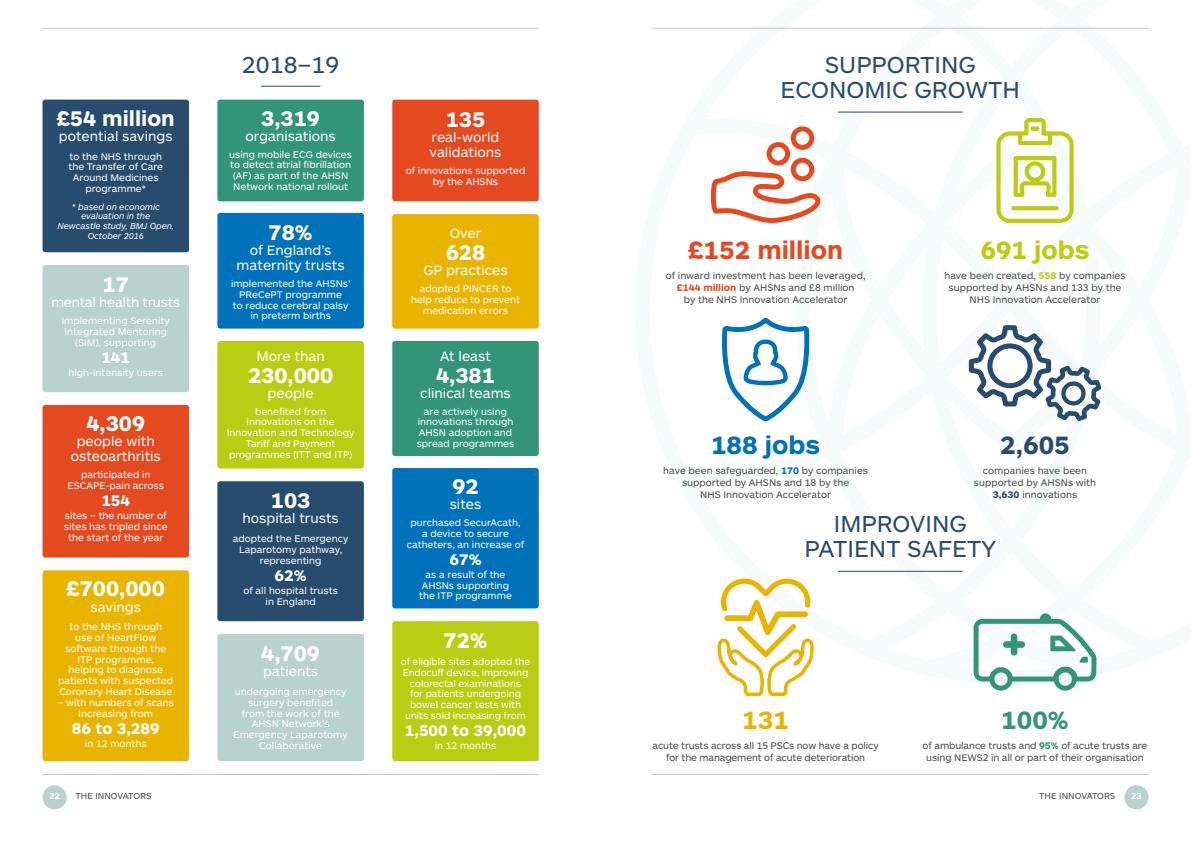
<style>
.page{position:relative;width:1191px;height:842px;background:#fff}
.page>*{position:absolute;margin:0;border:0;box-sizing:border-box;transform-origin:0 0}
.t1{font:700 26px "ARS Maquette";color:#e44920}
.t2{font:700 26px "ARS Maquette";color:#b9ce12}
.t3{font:700 26px "ARS Maquette";color:#0072bb}
.t4{font:700 26px "ARS Maquette";color:#274c6e}
.t5{font:700 26px "ARS Maquette";color:#339578}
.t6{font:700 26px "ARS Maquette";color:#e9b400}
.t7{font:24px/25.9px "ARS Maquette";color:#274c6e;text-align:center}
.t8{font:700 22px "ARS Maquette";color:#fff}
.t9{font:700 16px "ARS Maquette";color:#fff}
.t10{font:14px/15.1px "ARS Maquette";color:#fff;text-align:center}
.t11{font:10px/10.8px "ARS Maquette";color:#fff;text-align:center}
.t12{font:10px/12px "ARS Maquette";color:#4a4a49;text-align:center}
.t13{font:italic 9px/9.7px "ARS Maquette";letter-spacing:-.01em;color:#fff;text-align:center}
.t14{font:9px "ARS Maquette";color:#4a4a49}
.t15{font:700 9px "ARS Maquette";color:#fff}
.s1{font-weight:700;color:#e44920}
.s2{font-weight:700;color:#0072bb}
.s3{font-weight:700;color:#b9ce12}
.s4{font-weight:700;color:#274c6e}
.s5{font-weight:700;color:#339578}
</style>
<div class="page">
<hr style="left:43px;top:28px;width:496px;height:1px;background:#cac7c7">
<hr style="left:43px;top:774px;width:496px;height:1px;background:#cac7c7">
<hr style="left:652px;top:774px;width:496px;height:1px;background:#cac7c7">
<hr style="left:652px;top:28px;width:496px;height:1px;background:#cac7c7">
<div style="left:43px;top:785px;width:24px;height:24px;background:#b8d2cd;border-radius:50%"></div>
<div style="left:1124px;top:785px;width:24px;height:24px;background:#b8d2cd;border-radius:50%"></div>
<svg style="left:711px;top:126px;width:109px;height:97px"></svg>
<svg style="left:996px;top:118px;width:77px;height:105px"></svg>
<svg style="left:973px;top:613px;width:123px;height:78px"></svg>
<svg style="left:718px;top:578px;width:95px;height:119px"></svg>
<hr style="left:838px;top:571px;width:124px;height:1px;background:#274c6e">
<hr style="left:838px;top:112px;width:124px;height:1px;background:#274c6e">
<hr style="left:261px;top:86px;width:59px;height:1px;background:#274c6e">
<svg style="left:722px;top:317px;width:88px;height:105px"></svg>
<svg style="left:968px;top:325px;width:133px;height:96px"></svg>
<div style="left:392px;top:621px;width:147px;height:140px;background:#b9ce12;border-radius:3px"></div>
<div style="left:43px;top:100px;width:146px;height:152px;background:#274c6e;border-radius:3px"></div>
<div style="left:217px;top:100px;width:147px;height:101px;background:#339578;border-radius:3px"></div>
<div style="left:392px;top:341px;width:147px;height:115px;background:#339578;border-radius:3px"></div>
<div style="left:217px;top:213px;width:147px;height:116px;background:#0072bb;border-radius:3px"></div>
<div style="left:43px;top:570px;width:146px;height:191px;background:#e9b400;border-radius:3px"></div>
<div style="left:392px;top:100px;width:147px;height:101px;background:#e44920;border-radius:3px"></div>
<div style="left:392px;top:214px;width:147px;height:115px;background:#e9b400;border-radius:3px"></div>
<div style="left:43px;top:405px;width:146px;height:153px;background:#e44920;border-radius:3px"></div>
<div style="left:217px;top:481px;width:147px;height:140px;background:#274c6e;border-radius:3px"></div>
<div style="left:217px;top:634px;width:147px;height:127px;background:#b8d2cd;border-radius:3px"></div>
<div style="left:43px;top:265px;width:146px;height:127px;background:#b8d2cd;border-radius:3px"></div>
<div style="left:217px;top:341px;width:147px;height:127px;background:#b9ce12;border-radius:3px"></div>
<div style="left:392px;top:468px;width:147px;height:140px;background:#0072bb;border-radius:3px"></div>
<h3 class="t8" style="left:57px;top:104px;width:120px">£54 million</h3>
<h3 class="t10" style="left:59px;top:128px;width:115px">potential savings</h3>
<p class="t11" style="left:68px;top:150px;width:96px">to the NHS through the Transfer of Care<br>Around Medicines programme*</p>
<p class="t13" style="left:57px;top:201px;width:118px">* based on economic evaluation in the<br>Newcastle study, BMJ Open,<br>October 2016</p>
<h3 class="t8" style="left:103px;top:270px;width:28px">17</h3>
<h3 class="t10" style="left:51px;top:294px;width:130px">mental health trusts</h3>
<p class="t11" style="left:62px;top:315px;width:110px">implementing Serenity<br>Integrated Mentoring (SIM), supporting</p>
<h3 class="t9" style="left:101px;top:347px;width:30px">141</h3>
<p class="t11" style="left:68px;top:366px;width:96px">high-intensity users</p>
<h3 class="t8" style="left:86px;top:409px;width:60px">4,309</h3>
<h3 class="t10" style="left:71px;top:433px;width:92px">people with osteoarthritis</h3>
<p class="t11" style="left:68px;top:469px;width:98px">participated in<br>ESCAPE-pain across</p>
<h3 class="t9" style="left:101px;top:490px;width:30px">154</h3>
<p class="t11" style="left:64px;top:510px;width:105px">sites – the number of sites has tripled since the start of the year</p>
<h3 class="t8" style="left:67px;top:574px;width:100px">£700,000</h3>
<h3 class="t10" style="left:91px;top:598px;width:52px">savings</h3>
<p class="t11" style="left:58px;top:621px;width:116px">to the NHS through<br>use of HeartFlow software through the<br>ITP programme,<br>helping to diagnose patients with suspected<br>Coronary Heart Disease</p>
<p class="t11" style="left:58px;top:696px;width:118px">– with numbers of scans increasing from</p>
<h3 class="t9" style="left:72px;top:718px;width:89px">86 to 3,289</h3>
<p class="t11" style="left:85px;top:737px;width:63px">in 12 months</p>
<h2 class="t7" style="left:242px;top:50px;width:99px">2018–19</h2>
<h3 class="t8" style="left:261px;top:104px;width:60px">3,319</h3>
<h3 class="t10" style="left:245px;top:128px;width:92px">organisations</h3>
<p class="t11" style="left:229px;top:148px;width:124px">using mobile ECG devices to detect atrial fibrillation (AF) as part of the AHSN<br>Network national rollout</p>
<h3 class="t8" style="left:269px;top:218px;width:46px">78%</h3>
<h3 class="t10" style="left:237px;top:242px;width:109px">of England’s maternity trusts</h3>
<p class="t11" style="left:231px;top:278px;width:121px">implemented the AHSNs’<br>PReCePT programme<br>to reduce cerebral palsy in preterm births</p>
<h3 class="t10" style="left:256px;top:348px;width:70px">More than</h3>
<h3 class="t8" style="left:248px;top:361px;width:87px">230,000</h3>
<h3 class="t10" style="left:268px;top:385px;width:48px">people</h3>
<p class="t11" style="left:227px;top:405px;width:129px">benefited from innovations on the<br>Innovation and Technology<br>Tariff and Payment programmes (ITT and ITP)</p>
<h3 class="t8" style="left:271px;top:486px;width:41px">103</h3>
<h3 class="t10" style="left:242px;top:510px;width:98px">hospital trusts</h3>
<p class="t11" style="left:233px;top:533px;width:117px">adopted the Emergency<br>Laparotomy pathway, representing</p>
<h3 class="t9" style="left:275px;top:565px;width:34px">62%</h3>
<p class="t11" style="left:243px;top:585px;width:96px">of all hospital trusts in England</p>
<h3 class="t8" style="left:261px;top:639px;width:60px">4,709</h3>
<h3 class="t10" style="left:263px;top:663px;width:57px">patients</h3>
<p class="t11" style="left:233px;top:685px;width:116px">undergoing emergency surgery benefited<br>from the work of the<br>AHSN Network’s<br>Emergency Laparotomy<br>Collaborative</p>
<h3 class="t8" style="left:446px;top:105px;width:41px">135</h3>
<h3 class="t10" style="left:429px;top:129px;width:74px;text-align:left">real-world validations</h3>
<p class="t11" style="left:406px;top:164px;width:121px">of innovations supported by the AHSNs</p>
<h3 class="t10" style="left:450px;top:225px;width:33px">Over</h3>
<h3 class="t8" style="left:446px;top:238px;width:41px">628</h3>
<h3 class="t10" style="left:423px;top:262px;width:86px">GP practices</h3>
<p class="t11" style="left:411px;top:283px;width:110px">adopted PINCER to help reduce to prevent medication errors</p>
<h3 class="t10" style="left:440px;top:348px;width:52px">At least</h3>
<h3 class="t8" style="left:436px;top:361px;width:60px">4,381</h3>
<h3 class="t10" style="left:420px;top:385px;width:92px">clinical teams</h3>
<p class="t11" style="left:417px;top:405px;width:99px">are actively using innovations through<br>AHSN adoption and spread programmes</p>
<h3 class="t8" style="left:452px;top:472px;width:28px">92</h3>
<h3 class="t10" style="left:450px;top:496px;width:33px">sites</h3>
<p class="t11" style="left:407px;top:517px;width:119px">purchased SecurAcath, a device to secure catheters, an increase of</p>
<h3 class="t9" style="left:449px;top:549px;width:34px">67%</h3>
<p class="t11" style="left:419px;top:568px;width:94px">as a result of the<br>AHSNs supporting the ITP programme</p>
<h3 class="t8" style="left:443px;top:626px;width:46px">72%</h3>
<p class="t11" style="left:401px;top:656px;width:131px">of eligible sites adopted the<br>Endocuff device, improving colorectal examinations<br>for patients undergoing bowel cancer tests with units sold increasing from</p>
<h3 class="t9" style="left:405px;top:720px;width:123px">1,500 to 39,000</h3>
<p class="t11" style="left:435px;top:740px;width:63px">in 12 months</p>
<h2 class="t7" style="left:780px;top:50px;width:241px">SUPPORTING<br>ECONOMIC GROWTH</h2>
<h1 class="t1" style="left:688px;top:233px;width:157px">£152 million</h1>
<p class="t12" style="left:665px;top:269px;width:201px">of inward investment has been leveraged, <span class="s1">£144 million</span> by AHSNs and £8 million<br>by the NHS Innovation Accelerator</p>
<h1 class="t3" style="left:711px;top:427px;width:111px">188 jobs</h1>
<p class="t12" style="left:663px;top:464px;width:206px">have been safeguarded, <span class="s2">170</span> by companies supported by AHSNs and 18 by the<br>NHS Innovation Accelerator</p>
<h1 class="t2" style="left:980px;top:233px;width:111px">691 jobs</h1>
<p class="t12" style="left:944px;top:269px;width:183px">have been created, <span class="s3">558</span> by companies supported by AHSNs and 133 by the<br>NHS Innovation Accelerator</p>
<h1 class="t4" style="left:1000px;top:427px;width:71px">2,605</h1>
<p class="t12" style="left:974px;top:464px;width:124px">companies have been supported by AHSNs with<br><span class="s4">3,630</span> innovations</p>
<h2 class="t7" style="left:804px;top:509px;width:193px">IMPROVING<br>PATIENT SAFETY</h2>
<h1 class="t6" style="left:742px;top:703px;width:48px">131</h1>
<p class="t12" style="left:652px;top:739px;width:228px">acute trusts across all 15 PSCs now have a policy for the management of acute deterioration</p>
<h1 class="t5" style="left:1001px;top:703px;width:69px">100%</h1>
<p class="t12" style="left:922px;top:739px;width:226px">of ambulance trusts and <span class="s5">95%</span> of acute trusts are using NEWS2 in all or part of their organisation</p>
<p class="t15" style="left:49px;top:790px;width:12px">22</p>
<p class="t14" style="left:75px;top:790px;width:78px">THE INNOVATORS</p>
<p class="t14" style="left:1039px;top:790px;width:78px">THE INNOVATORS</p>
<p class="t15" style="left:1131px;top:790px;width:12px">23</p>
</div>
